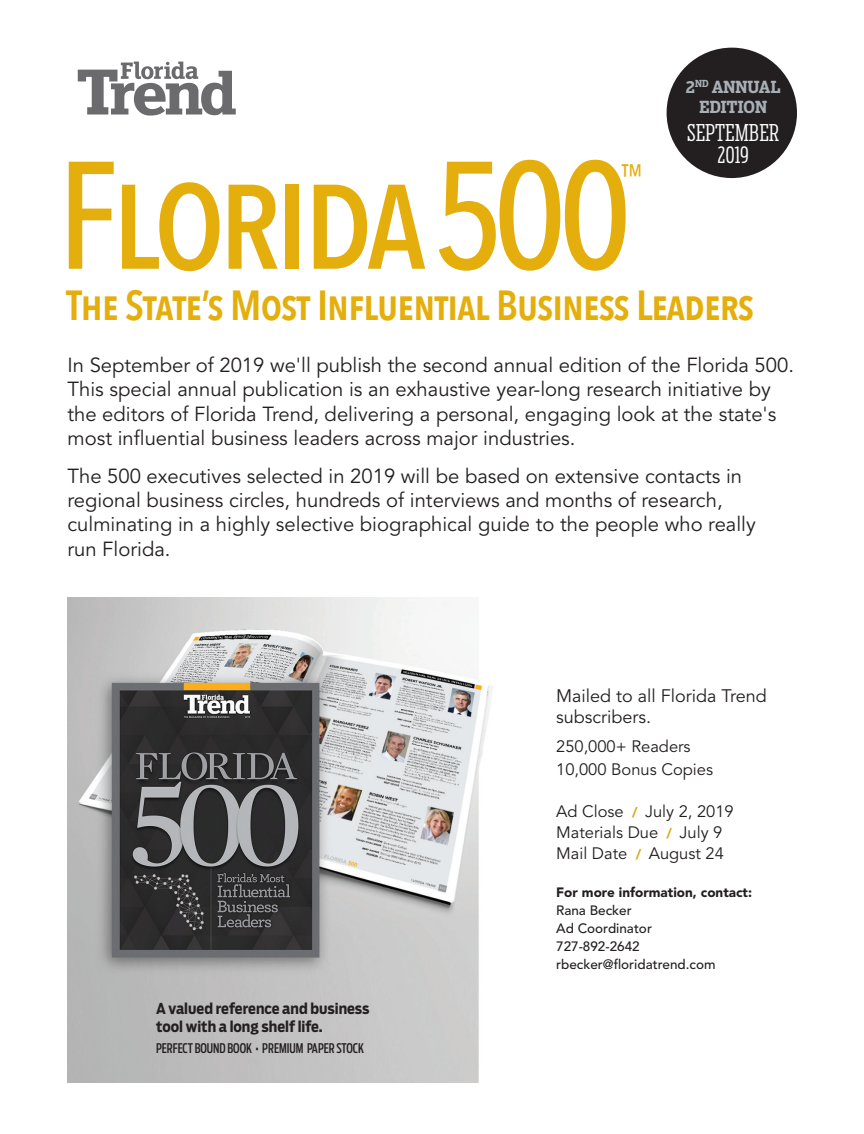
<style>
.page{position:relative;width:864px;height:1134px;background:#fff}
.page>*{position:absolute;margin:0;border:0;box-sizing:border-box;transform-origin:0 0}
.t1{font:500 151.2px "Avenir Next Condensed";letter-spacing:-.05em;color:#e4ae0d}
.t2{font:600 42px "Avenir Next Condensed";letter-spacing:-.02em;color:#e4ae0d}
.t3{font:29.55px "Avenir Next Condensed";color:#e4ae0d}
.t4{font:300 22.95px/21.6px "Boomer Serif Extra Cond";color:#fff;text-align:center}
.t5{font:20.25px/24.3px "Avenir";color:#231f20}
.t6{font:18px/21px "Avenir";color:#231f20}
.t7{font:16.5px/21px "Avenir";color:#231f20}
.t8{font:700 16.5px/20.4px "Boomer Serif Cond";color:#a8b0b6;text-align:center}
.t9{font:700 14.85px/17.9px "Boomer Cond";color:#231f20}
.t10{font:500 13.5px/18px "Avenir";color:#231f20}
.t11{font:900 13.5px "Avenir";color:#231f20}
.t12{font:13.2px "Boomer Extra Cond";color:#231f20}
.s1{font-weight:900;font-size:13.5px;color:#d7ab25}
</style>
<div class="page">
<img style="left:67px;top:597px;width:426px;height:485px">
<svg style="left:666px;top:47px;width:131px;height:132px"></svg>
<svg style="left:78px;top:62px;width:158px;height:54px"></svg>
<h1 class="t1" style="left:57px;top:124px;width:576px">Florida500</h1>
<h3 class="t3" style="left:620px;top:149px;width:24px">™</h3>
<p class="t8" style="left:686px;top:77px;width:96px">2<sup>ND</sup> ANNUAL<br>EDITION</p>
<p class="t4" style="left:687px;top:122px;width:94px">SEPTEMBER<br>2019</p>
<h2 class="t2" style="left:66px;top:269px;width:690px">The State’s Most Influential Business Leaders</h2>
<p class="t5" style="left:67px;top:353px;width:728px">In September of 2019 we'll publish the second annual edition of the Florida 500.<br>This special annual publication is an exhaustive year-long research initiative by the editors of Florida Trend, delivering a personal, engaging look at the state's most influential business leaders across major industries.</p>
<p class="t5" style="left:67px;top:464px;width:690px">The 500 executives selected in 2019 will be based on extensive contacts in regional business circles, hundreds of interviews and months of research, culminating in a highly selective biographical guide to the people who really run Florida.</p>
<p class="t9" style="left:156px;top:1000px;width:215px">A valued reference and business tool with a long shelf life.</p>
<p class="t12" style="left:156px;top:1041px;width:209px">PERFECT BOUND BOOK • PREMIUM PAPER STOCK</p>
<p class="t6" style="left:556px;top:686px;width:212px">Mailed to all Florida Trend subscribers.</p>
<p class="t7" style="left:556px;top:736px;width:158px;line-height:22.5px">250,000+ Readers<br>10,000 Bonus Copies</p>
<p class="t7" style="left:556px;top:801px;width:179px">Ad Close <span class="s1">/</span> July 2, 2019<br>Materials Due <span class="s1">/</span> July 9<br>Mail Date <span class="s1">/</span> August 24</p>
<p class="t11" style="left:556px;top:885px;width:197px">For more information, contact:</p>
<p class="t10" style="left:556px;top:902px;width:161px">Rana Becker<br>Ad Coordinator<br>727-892-2642 rbecker@floridatrend.com</p>
</div>
